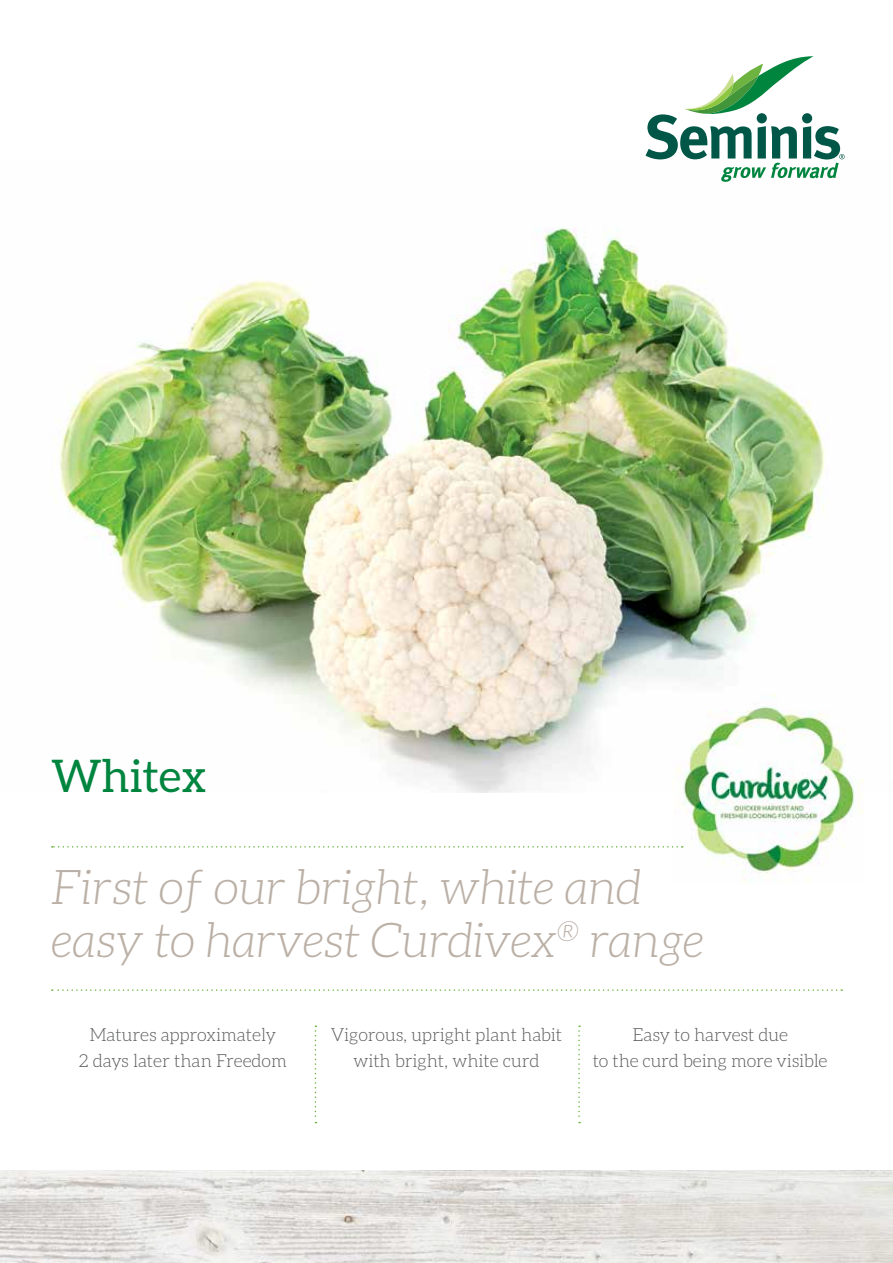
<style>
.page{position:relative;width:893px;height:1263px;background:#fff}
.page>*{position:absolute;margin:0;border:0;box-sizing:border-box;transform-origin:0 0}
.t1{font:italic 300 48px/52.5px "Aleo";color:#bbb0a6}
.t2{font:45px "Aleo";color:#00853f}
.t3{font:300 18px/25.5px "Aleo";letter-spacing:-.005em;color:#58595b;text-align:center}
</style>
<div class="page">
<img style="left:54px;top:228px;width:771px;height:564px">
<img style="left:0;top:1170px;width:893px;height:93px">
<svg style="left:645px;top:56px;width:200px;height:126px"></svg>
<svg style="left:52px;top:989px;width:790px;height:2px"></svg>
<img style="left:673px;top:693px;width:190px;height:189px">
<svg style="left:52px;top:846px;width:631px;height:2px"></svg>
<svg style="left:315px;top:1025px;width:1px;height:98px"></svg>
<svg style="left:578px;top:1025px;width:2px;height:98px"></svg>
<h2 class="t2" style="left:51px;top:751px;width:157px">Whitex</h2>
<h1 class="t1" style="left:51px;top:861px;width:654px">First of our bright, white and easy to harvest Curdivex<sup>®</sup> range</h1>
<p class="t3" style="left:79px;top:1022px;width:210px">Matures approximately<br>2 days later than Freedom</p>
<p class="t3" style="left:331px;top:1022px;width:233px">Vigorous, upright plant habit with bright, white curd</p>
<p class="t3" style="left:593px;top:1022px;width:236px">Easy to harvest due<br>to the curd being more visible</p>
</div>
